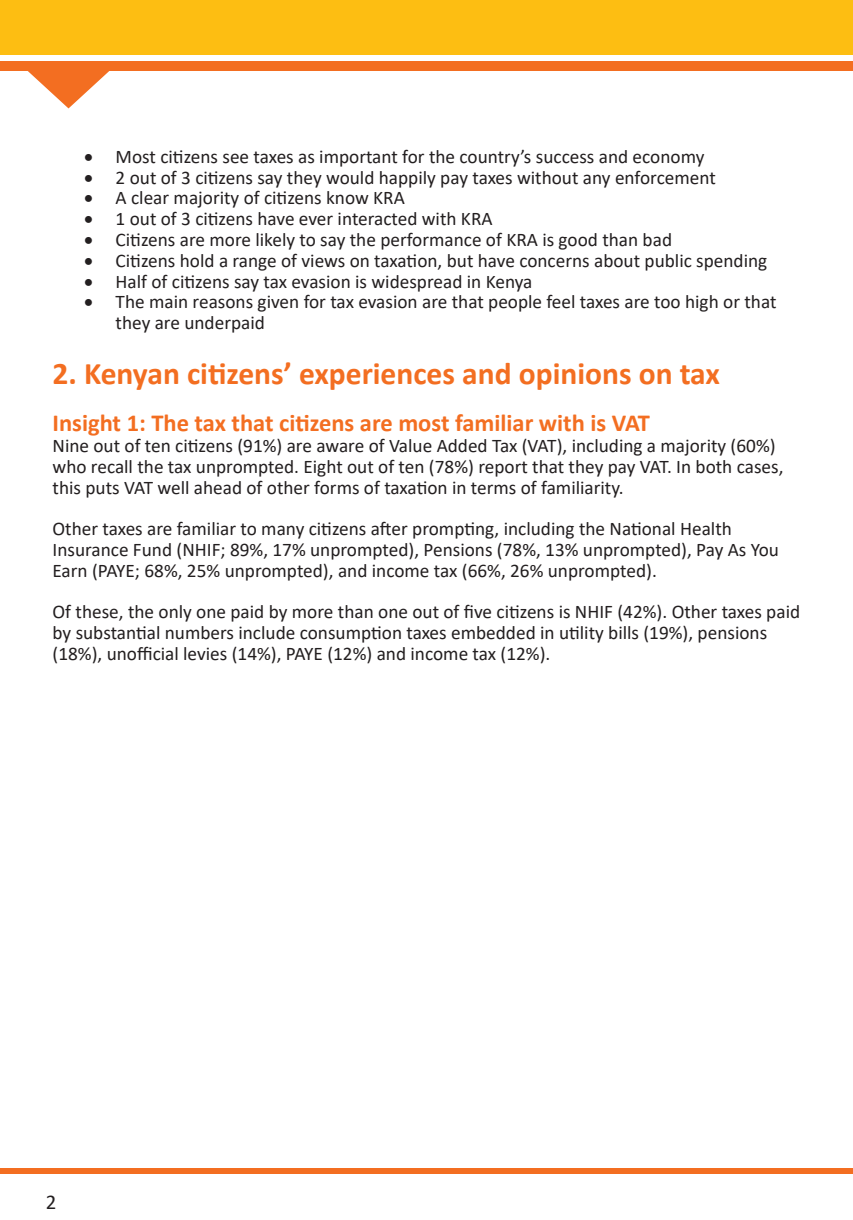
<style>
.page{position:relative;width:853px;height:1220px;background:#fff}
.page>*{position:absolute;margin:0;border:0;box-sizing:border-box;transform-origin:0 0}
.t1{font:700 31.5px "Calibri";color:#f36e21}
.t2{font:700 24.5px "Calibri";color:#f36e21}
.t3{font:21px "Calibri";color:#231f20}
.t4{font:19.25px/20.8px "Calibri";color:#231f20}
</style>
<div class="page">
<div style="left:0;top:0;width:852px;height:55px;background:#fdbe12"></div>
<div style="left:0;top:61px;width:852px;height:9px;background:#f36e21"></div>
<svg style="left:28px;top:71px;width:81px;height:37px"></svg>
<div style="left:0;top:1168px;width:852px;height:5px;background:#f36e21"></div>
<p class="t4" style="left:84px;top:145px;width:621px">• Most citizens see taxes as important for the country’s success and economy</p>
<p class="t4" style="left:84px;top:166px;width:633px">• 2 out of 3 citizens say they would happily pay taxes without any enforcement</p>
<p class="t4" style="left:84px;top:187px;width:322px">• A clear majority of citizens know KRA</p>
<p class="t4" style="left:84px;top:208px;width:410px">• 1 out of 3 citizens have ever interacted with KRA</p>
<p class="t4" style="left:84px;top:228px;width:589px">• Citizens are more likely to say the performance of KRA is good than bad</p>
<p class="t4" style="left:84px;top:249px;width:684px">• Citizens hold a range of views on taxation, but have concerns about public spending</p>
<p class="t4" style="left:84px;top:270px;width:449px">• Half of citizens say tax evasion is widespread in Kenya</p>
<p class="t4" style="left:116px;top:291px;width:662px;text-indent:-32px">• The main reasons given for tax evasion are that people feel taxes are too high or that they are underpaid</p>
<h1 class="t1" style="left:52px;top:351px;width:668px">2. Kenyan citizens’ experiences and opinions on tax</h1>
<p class="t2" style="left:52px;top:405px;width:598px">Insight 1: The tax that citizens are most familiar with is VAT</p>
<p class="t4" style="left:52px;top:434px;width:732px">Nine out of ten citizens (91%) are aware of Value Added Tax (VAT), including a majority (60%) who recall the tax unprompted. Eight out of ten (78%) report that they pay VAT. In both cases, this puts VAT well ahead of other forms of taxation in terms of familiarity.</p>
<p class="t4" style="left:52px;top:517px;width:727px">Other taxes are familiar to many citizens after prompting, including the National Health<br>Insurance Fund (NHIF; 89%, 17% unprompted), Pensions (78%, 13% unprompted), Pay As You<br>Earn (PAYE; 68%, 25% unprompted), and income tax (66%, 26% unprompted).</p>
<p class="t4" style="left:52px;top:601px;width:748px">Of these, the only one paid by more than one out of five citizens is NHIF (42%). Other taxes paid by substantial numbers include consumption taxes embedded in utility bills (19%), pensions (18%), unofficial levies (14%), PAYE (12%) and income tax (12%).</p>
<p class="t3" style="left:46px;top:1187px;width:12px">2</p>
</div>
